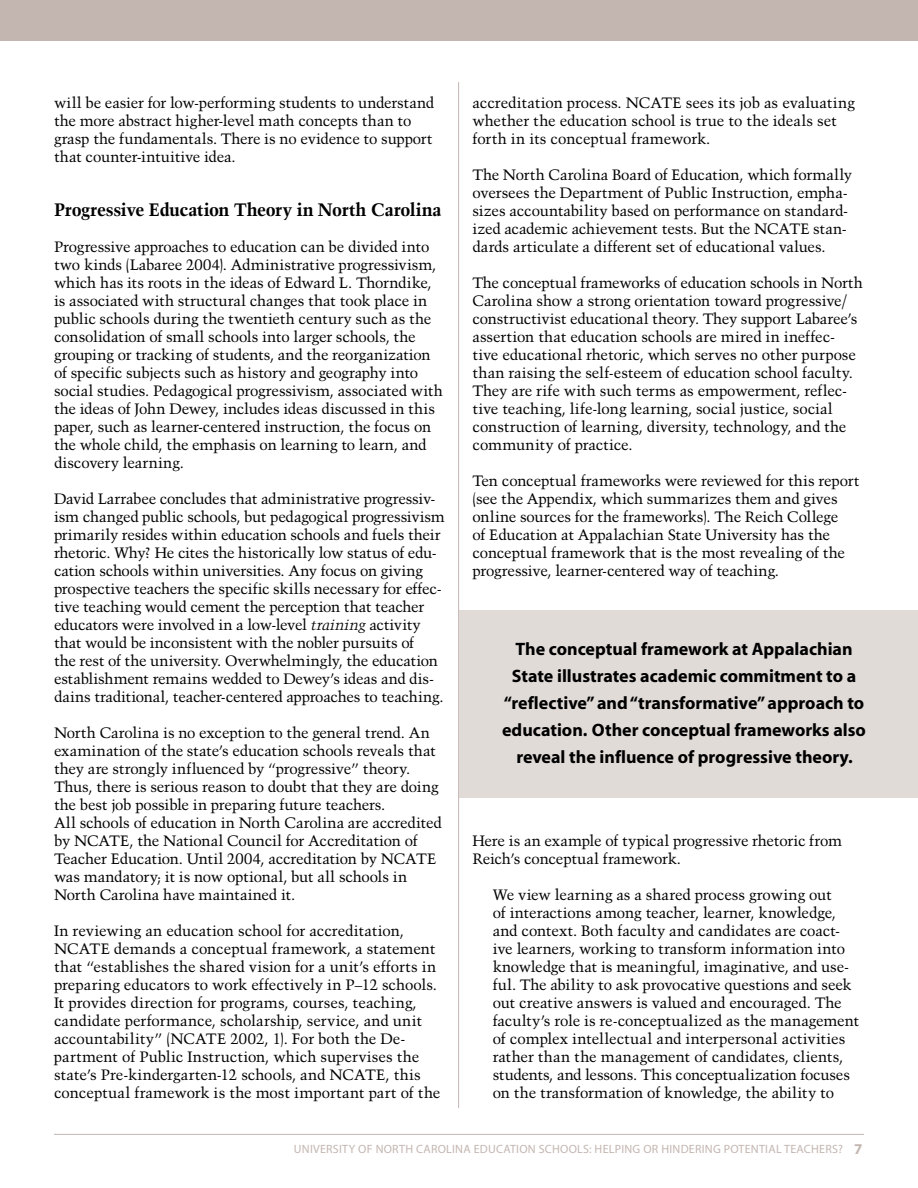
<style>
.page{position:relative;width:918px;height:1188px;background:#fff}
.page>*{position:absolute;margin:0;border:0;box-sizing:border-box;transform-origin:0 0}
.t1{font:700 18px/27px "Myriad";color:#000;text-align:center}
.t2{font:700 18px "Trump Mediaeval";letter-spacing:-.015em;color:#000}
.t3{font:15px/18px "Trump Mediaeval";letter-spacing:-.01em;color:#000}
.t4{font:12px "Myriad Pro";letter-spacing:.02em;color:#c3b6b1}
.s1{font-style:italic}
.s2{font-weight:700;font-size:15px}
</style>
<div class="page">
<hr style="left:54px;top:1134px;width:810px;height:1px;background:#c3b6b1">
<div style="left:0;top:0;width:918px;height:40px;background:#c3b6b1"></div>
<hr style="left:458px;top:82px;width:1px;height:1026px;background:#c3b6b1">
<div style="left:459px;top:610px;width:459px;height:187px;background:#e1dbd8"></div>
<p class="t3" style="left:54px;top:94px;width:382px">will be easier for low-performing students to understand the more abstract higher-level math concepts than to grasp the fundamentals. There is no evidence to support that counter-intuitive idea.</p>
<p class="t2" style="left:54px;top:198px;width:389px">Progressive Education Theory in North Carolina</p>
<p class="t3" style="left:54px;top:238px;width:390px">Progressive approaches to education can be divided into two kinds (Labaree 2004). Administrative progressivism, which has its roots in the ideas of Edward L. Thorndike, is associated with structural changes that took place in public schools during the twentieth century such as the consolidation of small schools into larger schools, the grouping or tracking of students, and the reorganization of specific subjects such as history and geography into social studies. Pedagogical progressivism, associated with the ideas of John Dewey, includes ideas discussed in this paper, such as learner-centered instruction, the focus on the whole child, the emphasis on learning to learn, and discovery learning.</p>
<p class="t3" style="left:54px;top:490px;width:393px">David Larrabee concludes that administrative progressiv&shy;ism changed public schools, but pedagogical progressivism primarily resides within education schools and fuels their rhetoric. Why? He cites the historically low status of edu&shy;cation schools within universities. Any focus on giving prospective teachers the specific skills necessary for effec&shy;tive teaching would cement the perception that teacher educators were involved in a low-level <span class="s1">training</span> activity that would be inconsistent with the nobler pursuits of<br>the rest of the university. Overwhelmingly, the education establishment remains wedded to Dewey’s ideas and dis&shy;dains traditional, teacher-centered approaches to teaching.</p>
<p class="t3" style="left:54px;top:724px;width:389px">North Carolina is no exception to the general trend. An examination of the state’s education schools reveals that they are strongly influenced by “progressive” theory.<br>Thus, there is serious reason to doubt that they are doing the best job possible in preparing future teachers.<br>All schools of education in North Carolina are accredited by NCATE, the National Council for Accreditation of Teacher Education. Until 2004, accreditation by NCATE was mandatory; it is now optional, but all schools in North Carolina have maintained it.</p>
<p class="t3" style="left:54px;top:922px;width:388px">In reviewing an education school for accreditation, NCATE demands a conceptual framework, a statement that “establishes the shared vision for a unit’s efforts in preparing educators to work effectively in P–12 schools.<br>It provides direction for programs, courses, teaching, candidate performance, scholarship, service, and unit accountability” (NCATE 2002, 1). For both the De&shy;partment of Public Instruction, which supervises the state’s Pre-kindergarten-12 schools, and NCATE, this conceptual framework is the most important part of the</p>
<p class="t3" style="left:472px;top:94px;width:384px">accreditation process. NCATE sees its job as evaluating whether the education school is true to the ideals set forth in its conceptual framework.</p>
<p class="t3" style="left:472px;top:166px;width:381px">The North Carolina Board of Education, which formally oversees the Department of Public Instruction, empha&shy;sizes accountability based on performance on standard&shy;ized academic achievement tests. But the NCATE stan&shy;dards articulate a different set of educational values.</p>
<p class="t3" style="left:472px;top:274px;width:392px">The conceptual frameworks of education schools in North Carolina show a strong orientation toward progressive/ constructivist educational theory. They support Labaree’s assertion that education schools are mired in ineffec&shy;tive educational rhetoric, which serves no other purpose than raising the self-esteem of education school faculty.<br>They are rife with such terms as empowerment, reflec&shy;tive teaching, life-long learning, social justice, social construction of learning, diversity, technology, and the community of practice.</p>
<p class="t3" style="left:472px;top:472px;width:389px">Ten conceptual frameworks were reviewed for this report (see the Appendix, which summarizes them and gives online sources for the frameworks). The Reich College<br>of Education at Appalachian State University has the conceptual framework that is the most revealing of the progressive, learner-centered way of teaching.</p>
<p class="t1" style="left:502px;top:636px;width:365px">The conceptual framework at Appalachian State illustrates academic commitment to a “reflective” and “transformative” approach to education. Other conceptual frameworks also reveal the influence of progressive theory.</p>
<p class="t3" style="left:472px;top:832px;width:371px">Here is an example of typical progressive rhetoric from<br>Reich’s conceptual framework.</p>
<p class="t3" style="left:493px;top:886px;width:368px">We view learning as a shared process growing out<br>of interactions among teacher, learner, knowledge, and context. Both faculty and candidates are coact&shy;ive learners, working to transform information into knowledge that is meaningful, imaginative, and use&shy;ful. The ability to ask provocative questions and seek out creative answers is valued and encouraged. The faculty’s role is re-conceptualized as the management of complex intellectual and interpersonal activities rather than the management of candidates, clients, students, and lessons. This conceptualization focuses on the transformation of knowledge, the ability to</p>
<p class="t4" style="left:294px;top:1141px;width:570px">UNIVERSITY OF NORTH CAROLINA EDUCATION SCHOOLS: HELPING OR HINDERING POTENTIAL TEACHERS? <span class="s2">7</span></p>
</div>
